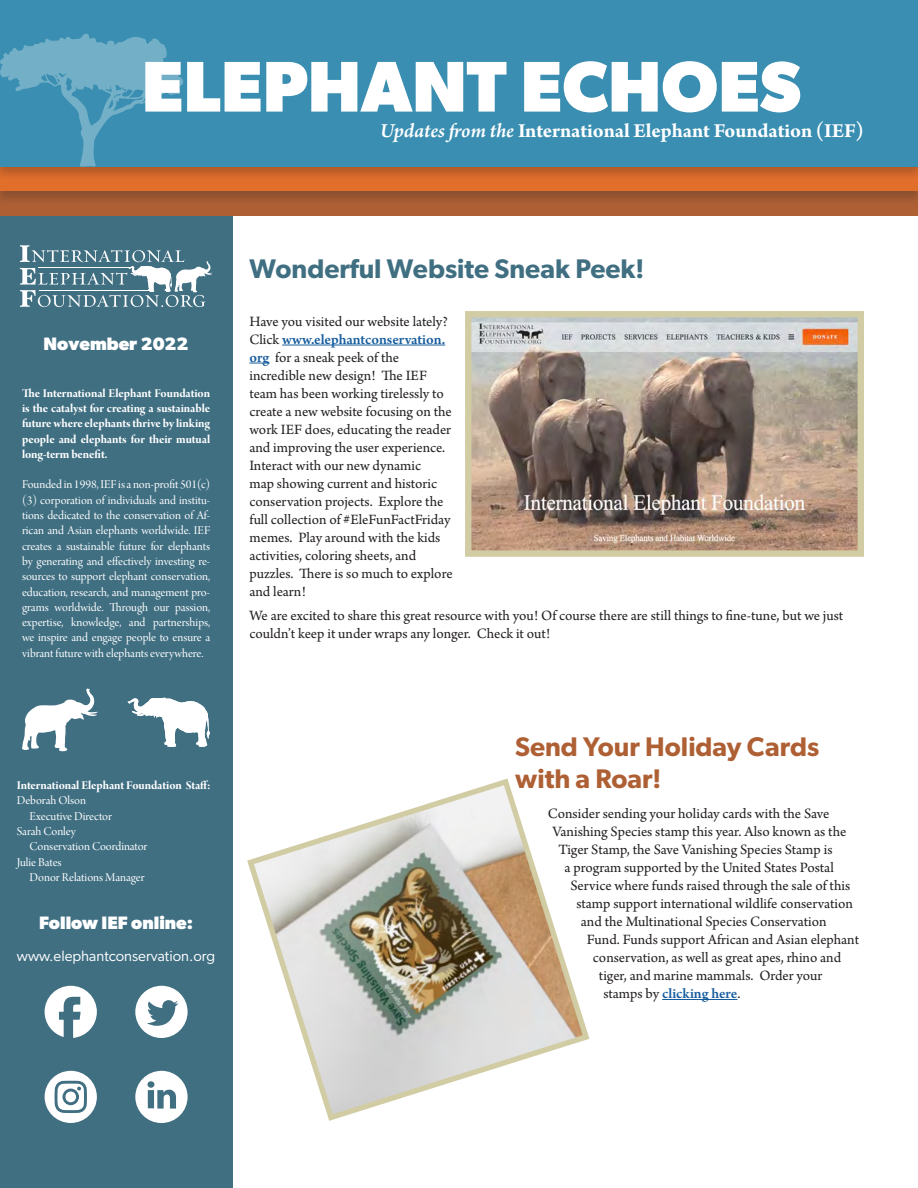
<style>
.page{position:relative;width:918px;height:1188px;background:#fff}
.page>*{position:absolute;margin:0;border:0;box-sizing:border-box;transform-origin:0 0}
.t1{font:700 72px "Gibson";color:#fff}
.t2{font:54px "typeecon";color:#fff}
.t3{font:600 27px/32.4px "Gibson";color:#ae6034}
.t4{font:600 27px "Gibson";color:#406f82}
.t5{font:700 21px "Arno Pro";letter-spacing:-.005em;color:#fff}
.t6{font:700 18px "Gibson";color:#fff}
.t7{font:15px/18px "Arno Pro";color:#231f20}
.t8{font:15px "Gibson";color:#fff}
.t9{font:600 15px "Arno Pro";color:#175d9e}
.t10{font:12.75px/15.3px "Arno Pro Display";color:#fff;text-align:justify}
.t11{font:12.75px/15.3px "Arno Pro Bold Display";letter-spacing:-.005em;color:#fff;text-align:justify}
.s1{font-weight:600;font-style:italic}
.s2{font-weight:600;color:#175d9e}
.s3{font-weight:400;color:#231f20}
</style>
<div class="page">
<div style="left:0;top:186px;width:232px;height:1002px;background:#406f82"></div>
<div style="left:0;top:50px;width:918px;height:166px;background:#ae6034"></div>
<div style="left:0;top:23px;width:918px;height:183px;background:#231f20;opacity:.25"></div>
<div style="left:0;top:25px;width:918px;height:166px;background:#e16e2b"></div>
<div style="left:0;top:0;width:918px;height:182px;background:#231f20;opacity:.25"></div>
<div style="left:0;top:0;width:918px;height:166px;background:#398eb1"></div>
<svg style="left:22px;top:689px;width:76px;height:63px"></svg>
<svg style="left:128px;top:698px;width:82px;height:49px"></svg>
<svg style="left:0;top:33px;width:184px;height:134px"></svg>
<hr style="left:282px;top:345px;width:163px;height:1px;background:#175d9e">
<svg style="left:249px;top:363px;width:20px;height:1px"></svg>
<svg style="left:20px;top:245px;width:192px;height:62px"></svg>
<hr style="left:39px;top:267px;width:92px;height:1px;background:#fff">
<hr style="left:39px;top:290px;width:112px;height:1px;background:#fff">
<img style="left:472px;top:318px;width:385px;height:232px">
<div style="left:465px;top:311px;width:399px;height:246px;border:6px solid #d2cca5"></div>
<hr style="left:662px;top:999px;width:75px;height:1px;background:#175d9e">
<svg style="left:247px;top:778px;width:343px;height:343px"></svg>
<p class="t1" style="left:142px;top:44px;width:661px">ELEPHANT ECHOES</p>
<p class="t5" style="left:380px;top:119px;width:485px"><span class="s1">Updates from the</span> International Elephant Foundation (IEF)</p>
<p class="t6" style="left:44px;top:333px;width:146px">November 2022</p>
<p class="t11" style="left:22px;top:386px;width:190px">The International Elephant Foundation is the catalyst for creating a sustainable future where elephants thrive by linking people and elephants for their mutual long-term benefit.</p>
<p class="t10" style="left:22px;top:478px;width:190px">Founded in 1998, IEF is a non-profit 501(c) (3) corporation of individuals and institu&shy;tions dedicated to the conservation of Af&shy;rican and Asian elephants worldwide. IEF creates a sustainable future for elephants by generating and effectively investing re&shy;sources to support elephant conservation, education, research, and management pro&shy;grams worldwide. Through our passion, expertise, knowledge, and partnerships, we inspire and engage people to ensure a vibrant future with elephants everywhere.</p>
<p class="t11" style="left:17px;top:778px;width:195px">International Elephant Foundation Staff:</p>
<p class="t10" style="left:17px;top:794px;width:71px">Deborah Olson</p>
<p class="t10" style="left:29px;top:809px;width:84px">Executive Director</p>
<p class="t10" style="left:17px;top:824px;width:61px">Sarah Conley</p>
<p class="t10" style="left:29px;top:840px;width:119px">Conservation Coordinator</p>
<p class="t10" style="left:17px;top:855px;width:46px">Julie Bates</p>
<p class="t10" style="left:29px;top:870px;width:117px">Donor Relations Manager</p>
<p class="t6" style="left:39px;top:912px;width:156px">Follow IEF online:</p>
<p class="t8" style="left:17px;top:946px;width:200px">www.elephantconservation.org</p>
<p class="t2" style="left:42px;top:985px;width:151px">F T</p>
<p class="t2" style="left:42px;top:1070px;width:151px">I L</p>
<p class="t4" style="left:249px;top:253px;width:396px">Wonderful Website Sneak Peek!</p>
<p class="t7" style="left:249px;top:313px;width:205px">Have you visited our website lately?<br>Click <span class="s2">www.elephantconservation. org</span> for a sneak peek of the incredible new design! The IEF team has been working tirelessly to create a new website focusing on the work IEF does, educating the reader and improving the user experience.<br>Interact with our new dynamic<br>map showing current and historic conservation projects. Explore the full collection of #EleFunFactFriday memes. Play around with the kids activities, coloring sheets, and puzzles. There is so much to explore and learn!</p>
<p class="t7" style="left:249px;top:608px;width:595px">We are excited to share this great resource with you! Of course there are still things to fine-tune, but we just couldn’t keep it under wraps any longer. Check it out!</p>
<p class="t3" style="left:515px;top:730px;width:306px">Send Your Holiday Cards with a Roar!</p>
<p class="t7" style="left:548px;top:805px;width:283px">Consider sending your holiday cards with the Save</p>
<p class="t7" style="left:552px;top:823px;width:295px">Vanishing Species stamp this year. Also known as the</p>
<p class="t7" style="left:558px;top:841px;width:276px">Tiger Stamp, the Save Vanishing Species Stamp is</p>
<p class="t7" style="left:564px;top:859px;width:271px">a program supported by the United States Postal</p>
<p class="t7" style="left:570px;top:877px;width:281px">Service where funds raised through the sale of this</p>
<p class="t7" style="left:576px;top:895px;width:278px">stamp support international wildlife conservation</p>
<p class="t7" style="left:581px;top:913px;width:247px">and the Multinational Species Conservation</p>
<p class="t7" style="left:587px;top:931px;width:274px">Fund. Funds support African and Asian elephant</p>
<p class="t7" style="left:593px;top:949px;width:250px">conservation, as well as great apes, rhino and</p>
<p class="t7" style="left:599px;top:967px;width:225px">tiger, and marine mammals. Order your</p>
<p class="t9" style="left:603px;top:985px;width:138px"><span class="s3">stamps by</span> clicking here<span class="s3">.</span></p>
</div>
